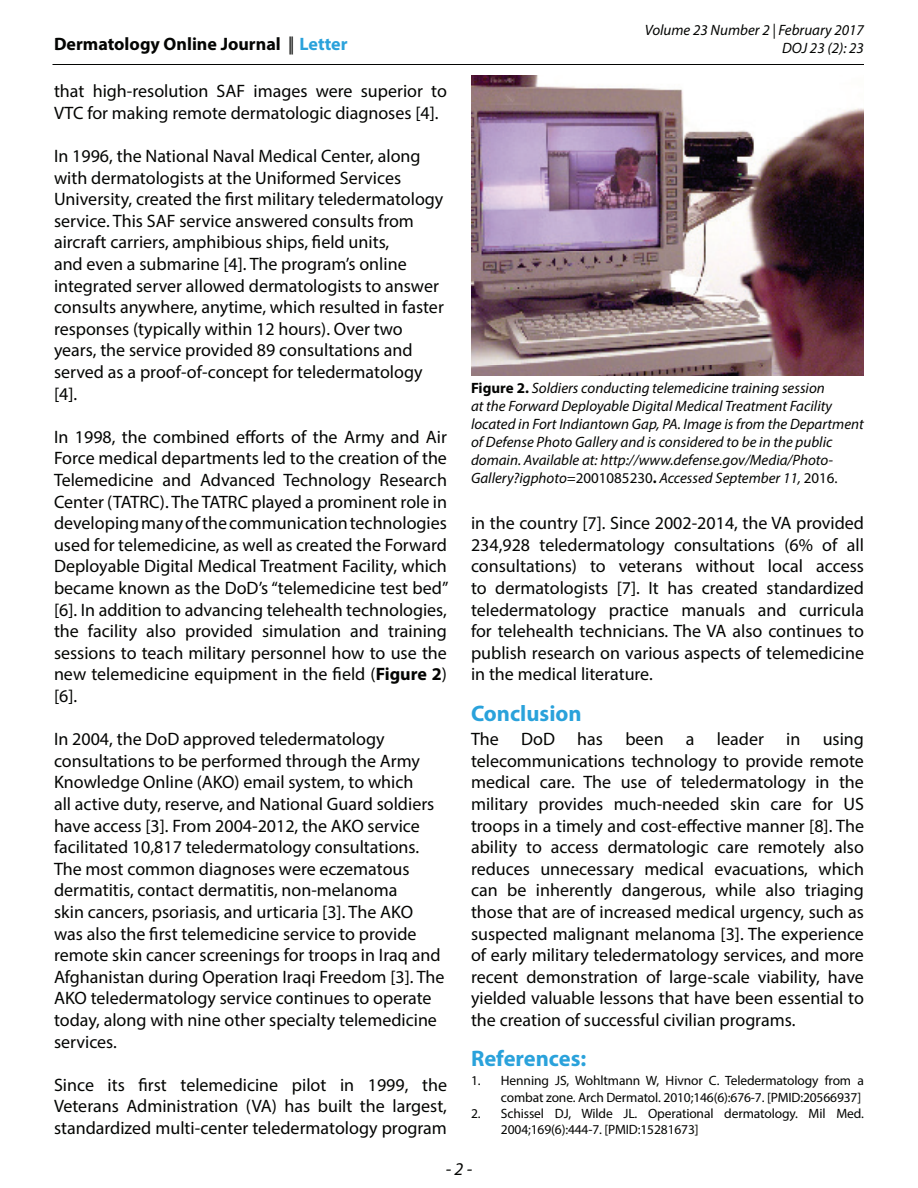
<style>
.page{position:relative;width:918px;height:1188px;background:#fff}
.page>*{position:absolute;margin:0;border:0;box-sizing:border-box;transform-origin:0 0}
.t1{font:700 22.5px "Myriad Pro";color:#2aa2db}
.t2{font:18px/21.6px "Myriad Pro";color:#040503;text-align:justify}
.t3{font:700 18px "Myriad Pro";color:#040503}
.t4{font:italic 18px "Myriad Pro";color:#040503}
.t5{font:italic 15px/18px "Myriad Pro";color:#040503;text-align:right}
.t6{font:13.5px/16.2px "Myriad Pro";letter-spacing:-.01em;color:#040503;text-align:right}
.s1{font-weight:400}
.s2{color:#2aa2db}
.s3{font-weight:700}
.s4{font-weight:700;font-style:normal}
.s5{font-style:normal}
</style>
<div class="page">
<hr style="left:52px;top:64px;width:812px;height:1px;background:#040503">
<img style="left:471px;top:76px;width:393px;height:300px">
<p class="t3" style="left:54px;top:32px;width:295px">Dermatology Online Journal <span class="s1">||</span> <span class="s2">Letter</span></p>
<p class="t2" style="left:54px;top:80px;width:395px">that high-resolution SAF images were superior to<br>VTC for making remote dermatologic diagnoses [4].</p>
<p class="t2" style="left:54px;top:145px;width:391px;text-align:left">In 1996, the National Naval Medical Center, along with dermatologists at the Uniformed Services University, created the first military teledermatology service. This SAF service answered consults from aircraft carriers, amphibious ships, field units,<br>and even a submarine [4]. The program’s online integrated server allowed dermatologists to answer consults anywhere, anytime, which resulted in faster responses (typically within 12 hours). Over two years, the service provided 89 consultations and served as a proof-of-concept for teledermatology [4].</p>
<p class="t2" style="left:54px;top:426px;width:396px">In 1998, the combined efforts of the Army and Air Force medical departments led to the creation of the Telemedicine and Advanced Technology Research Center (TATRC). The TATRC played a prominent role in developing many of the communication technologies used for telemedicine, as well as created the Forward Deployable Digital Medical Treatment Facility, which became known as the DoD’s “telemedicine test bed” [6]. In addition to advancing telehealth technologies, the facility also provided simulation and training sessions to teach military personnel how to use the new telemedicine equipment in the field (<span class="s3">Figure 2</span>) [6].</p>
<p class="t2" style="left:54px;top:728px;width:392px;text-align:left">In 2004, the DoD approved teledermatology consultations to be performed through the Army Knowledge Online (AKO) email system, to which<br>all active duty, reserve, and National Guard soldiers have access [3]. From 2004-2012, the AKO service facilitated 10,817 teledermatology consultations.<br>The most common diagnoses were eczematous dermatitis, contact dermatitis, non-melanoma<br>skin cancers, psoriasis, and urticaria [3]. The AKO was also the first telemedicine service to provide remote skin cancer screenings for troops in Iraq and Afghanistan during Operation Iraqi Freedom [3]. The AKO teledermatology service continues to operate today, along with nine other specialty telemedicine services.</p>
<p class="t2" style="left:54px;top:1074px;width:395px">Since its first telemedicine pilot in 1999, the Veterans Administration (VA) has built the largest, standardized multi-center teledermatology program</p>
<p class="t5" style="left:645px;top:20px;width:221px">Volume 23 Number 2 | February 2017<br>DOJ 23 (2): 23</p>
<p class="t5" style="left:471px;top:379px;width:394px;text-align:left"><span class="s4">Figure 2.</span> Soldiers conducting telemedicine training session<br>at the Forward Deployable Digital Medical Treatment Facility located in Fort Indiantown Gap, PA. Image is from the Department of Defense Photo Gallery and is considered to be in the public domain. Available at: http://www.defense.gov/Media/Photo-Gallery?igphoto=<span class="s5">2001085230</span><span class="s4">.</span> Accessed September 11, <span class="s5">2016.</span></p>
<p class="t2" style="left:471px;top:512px;width:395px">in the country [7]. Since 2002-2014, the VA provided 234,928 teledermatology consultations (6% of all consultations) to veterans without local access to dermatologists [7]. It has created standardized teledermatology practice manuals and curricula for telehealth technicians. The VA also continues to publish research on various aspects of telemedicine in the medical literature.</p>
<p class="t1" style="left:471px;top:698px;width:112px">Conclusion</p>
<p class="t2" style="left:471px;top:728px;width:395px">The DoD has been a leader in using telecommunications technology to provide remote medical care. The use of teledermatology in the military provides much-needed skin care for US troops in a timely and cost-effective manner [8]. The ability to access dermatologic care remotely also reduces unnecessary medical evacuations, which can be inherently dangerous, while also triaging those that are of increased medical urgency, such as suspected malignant melanoma [3]. The experience of early military teledermatology services, and more recent demonstration of large-scale viability, have yielded valuable lessons that have been essential to the creation of successful civilian programs.</p>
<p class="t1" style="left:471px;top:1044px;width:117px">References:</p>
<p class="t6" style="left:471px;top:1073px;width:394px">1. Henning JS, Wohltmann W, Hivnor C. Teledermatology from a combat zone. Arch Dermatol. 2010;146(6):676-7. [PMID:20566937]</p>
<p class="t6" style="left:501px;top:1105px;width:365px;text-align:left;text-indent:-30px">2. Schissel DJ, Wilde JL. Operational dermatology. Mil Med.<br>2004;169(6):444-7. [PMID:15281673]</p>
<p class="t4" style="left:446px;top:1157px;width:28px">- 2 -</p>
</div>
